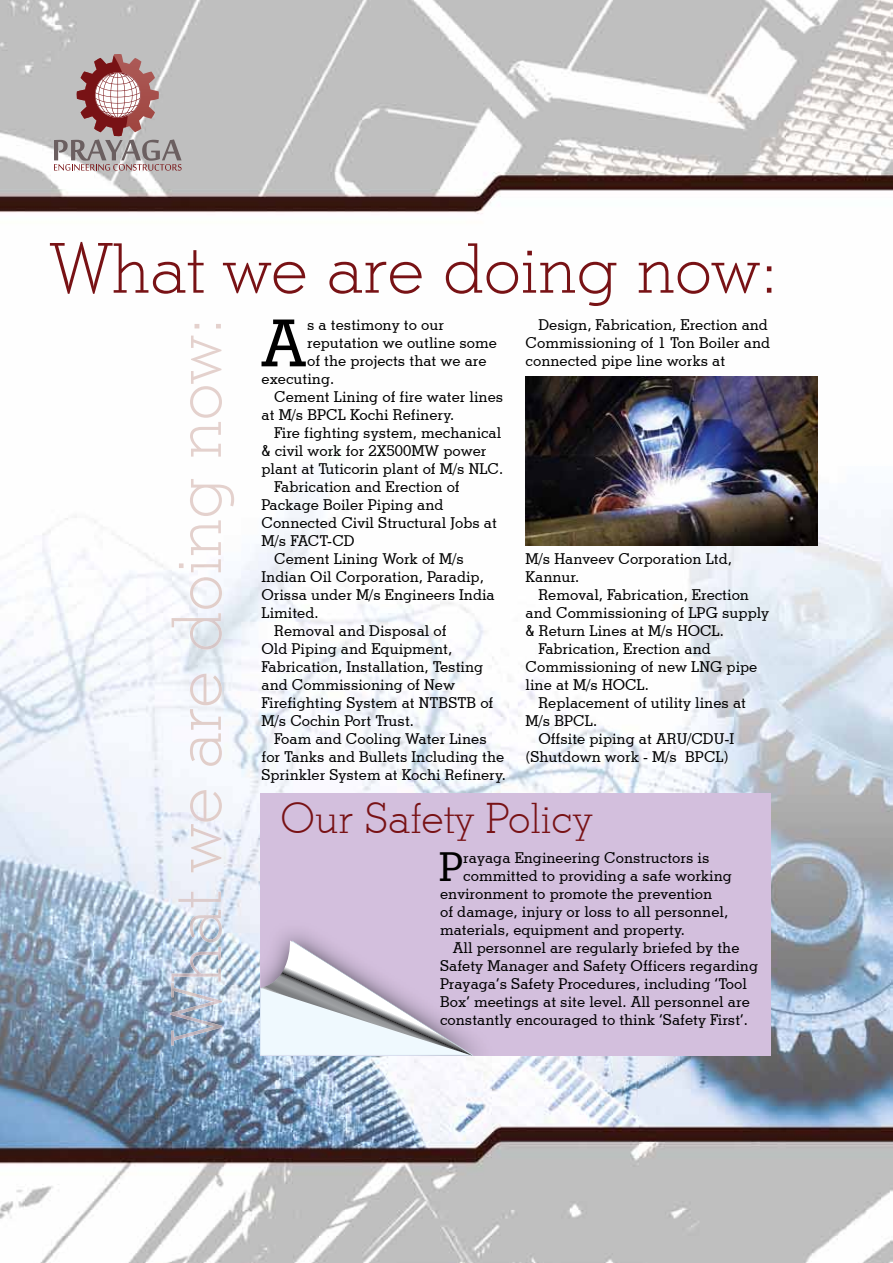
<style>
.page{position:relative;width:893px;height:1263px;background:#fff}
.page>*{position:absolute;margin:0;border:0;box-sizing:border-box;transform-origin:0 0}
.t1{font:300 69px "Stymie BT";color:#781215}
.t2{font:500 64.95px "Stymie BT";color:#000}
.t3{font:300 42px "Stymie BT";color:#781215}
.t4{font:500 40.05px "Stymie BT";color:#000}
.t5{font:500 15px/18px "Stymie BT";color:#000}
</style>
<div class="page">
<img style="left:0;top:0;width:893px;height:1263px">
<div style="left:261px;top:794px;width:510px;height:262px;background:#d3bfdd"></div>
<svg style="left:260px;top:940px;width:213px;height:116px"></svg>
<img style="left:179px;top:324px;width:55px;height:285px">
<svg style="left:54px;top:54px;width:128px;height:117px;background:#b59e9e"></svg>
<img style="left:526px;top:376px;width:291px;height:169px">
<h1 class="t1" style="left:51px;top:226px;width:729px">What we are doing now:</h1>
<h2 class="t2" style="left:261px;top:304px;width:48px">A</h2>
<p class="t5" style="left:307px;top:316px;width:138px">s a testimony to our</p>
<p class="t5" style="left:307px;top:334px;width:191px">reputation we outline some</p>
<p class="t5" style="left:307px;top:352px;width:181px">of the projects that we are</p>
<p class="t5" style="left:261px;top:370px;width:74px">executing.</p>
<p class="t5" style="left:274px;top:388px;width:230px">Cement Lining of fire water lines</p>
<p class="t5" style="left:261px;top:406px;width:194px">at M/s BPCL Kochi Refinery.</p>
<p class="t5" style="left:274px;top:424px;width:229px">Fire fighting system, mechanical</p>
<p class="t5" style="left:261px;top:442px;width:226px">&amp; civil work for 2X500MW power</p>
<p class="t5" style="left:261px;top:460px;width:243px">plant at Tuticorin plant of M/s NLC.</p>
<p class="t5" style="left:274px;top:478px;width:187px">Fabrication and Erection of</p>
<p class="t5" style="left:261px;top:496px;width:184px">Package Boiler Piping and</p>
<p class="t5" style="left:261px;top:514px;width:237px">Connected Civil Structural Jobs at</p>
<p class="t5" style="left:261px;top:532px;width:95px">M/s FACT-CD</p>
<p class="t5" style="left:274px;top:550px;width:191px">Cement Lining Work of M/s</p>
<p class="t5" style="left:261px;top:568px;width:224px">Indian Oil Corporation, Paradip,</p>
<p class="t5" style="left:261px;top:586px;width:235px">Orissa under M/s Engineers India</p>
<p class="t5" style="left:261px;top:604px;width:59px">Limited.</p>
<p class="t5" style="left:274px;top:622px;width:174px">Removal and Disposal of</p>
<p class="t5" style="left:261px;top:640px;width:192px">Old Piping and Equipment,</p>
<p class="t5" style="left:261px;top:658px;width:223px">Fabrication, Installation, Testing</p>
<p class="t5" style="left:261px;top:676px;width:195px">and Commissioning of New</p>
<p class="t5" style="left:261px;top:694px;width:233px">Firefighting System at NTBSTB of</p>
<p class="t5" style="left:261px;top:712px;width:154px">M/s Cochin Port Trust.</p>
<p class="t5" style="left:274px;top:730px;width:214px">Foam and Cooling Water Lines</p>
<p class="t5" style="left:261px;top:748px;width:244px">for Tanks and Bullets Including the</p>
<p class="t5" style="left:261px;top:766px;width:246px">Sprinkler System at Kochi Refinery.</p>
<p class="t5" style="left:526px;top:316px;width:246px;text-indent:13px">Design, Fabrication, Erection and<br>Commissioning of 1 Ton Boiler and connected pipe line works at</p>
<p class="t5" style="left:526px;top:550px;width:208px">M/s Hanveev Corporation Ltd,<br>Kannur.</p>
<p class="t5" style="left:538px;top:586px;width:212px">Removal, Fabrication, Erection</p>
<p class="t5" style="left:526px;top:604px;width:245px">and Commissioning of LPG supply</p>
<p class="t5" style="left:526px;top:622px;width:200px">&amp; Return Lines at M/s HOCL.</p>
<p class="t5" style="left:538px;top:640px;width:174px">Fabrication, Erection and</p>
<p class="t5" style="left:526px;top:658px;width:233px">Commissioning of new LNG pipe</p>
<p class="t5" style="left:526px;top:676px;width:125px">line at M/s HOCL.</p>
<p class="t5" style="left:538px;top:694px;width:209px">Replacement of utility lines at</p>
<p class="t5" style="left:526px;top:712px;width:73px">M/s BPCL.</p>
<p class="t5" style="left:538px;top:730px;width:197px">Offsite piping at ARU/CDU-I</p>
<p class="t5" style="left:526px;top:748px;width:204px">(Shutdown work - M/s BPCL)</p>
<h3 class="t3" style="left:281px;top:793px;width:313px">Our Safety Policy</h3>
<h3 class="t4" style="left:439px;top:843px;width:26px">P</h3>
<p class="t5" style="left:463px;top:849px;width:248px">rayaga Engineering Constructors is</p>
<p class="t5" style="left:463px;top:867px;width:270px">committed to providing a safe working</p>
<p class="t5" style="left:440px;top:885px;width:274px">environment to promote the prevention</p>
<p class="t5" style="left:440px;top:903px;width:289px">of damage, injury or loss to all personnel,</p>
<p class="t5" style="left:440px;top:921px;width:246px">materials, equipment and property.</p>
<p class="t5" style="left:453px;top:939px;width:288px">All personnel are regularly briefed by the</p>
<p class="t5" style="left:440px;top:957px;width:320px">Safety Manager and Safety Officers regarding</p>
<p class="t5" style="left:440px;top:975px;width:308px">Prayaga’s Safety Procedures, including ‘Tool</p>
<p class="t5" style="left:440px;top:993px;width:311px">Box’ meetings at site level. All personnel are</p>
<p class="t5" style="left:440px;top:1011px;width:309px">constantly encouraged to think ‘Safety First’.</p>
</div>
